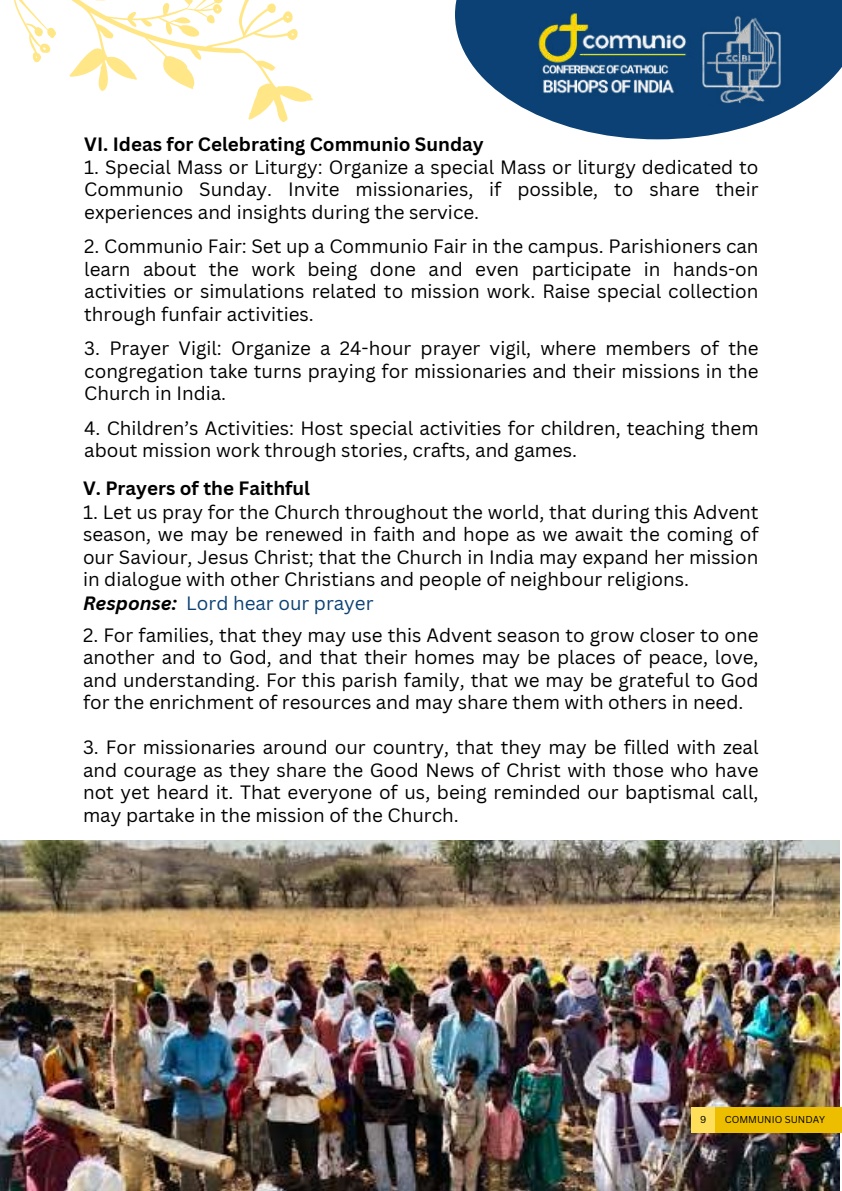
<style>
.page{position:relative;width:842px;height:1191px;background:#fff}
.page>*{position:absolute;margin:0;border:0;box-sizing:border-box;transform-origin:0 0}
.t1{font:18.8px/22.6px "Canva Sans";color:#000;text-align:justify}
.t2{font:700 18.8px "Canva Sans";color:#000}
.t3{font:18.8px "Canva Sans";color:#0b4174}
.t4{font:9.8px "Canva Sans";color:#000}
.s1{font-weight:700;font-style:italic;color:#000}
</style>
<div class="page">
<img style="left:0;top:840px;width:839px;height:351px">
<div style="left:691px;top:1107px;width:151px;height:25px;background:#ffde59"></div>
<div style="left:715px;top:1107px;width:127px;height:25px;background:#edbe00"></div>
<svg style="left:455px;top:0;width:387px;height:139px;fill:#0b4174"></svg>
<img style="left:523px;top:12px;width:272px;height:94px">
<svg style="left:14px;top:0;width:299px;height:122px"></svg>
<p class="t2" style="left:84px;top:131px;width:401px">VI. Ideas for Celebrating Communio Sunday</p>
<p class="t1" style="left:84px;top:155px;width:675px">1. Special Mass or Liturgy: Organize a special Mass or liturgy dedicated to Communio Sunday. Invite missionaries, if possible, to share their experiences and insights during the service.</p>
<p class="t1" style="left:84px;top:235px;width:675px">2. Communio Fair: Set up a Communio Fair in the campus. Parishioners can learn about the work being done and even participate in hands-on activities or simulations related to mission work. Raise special collection through funfair activities.</p>
<p class="t1" style="left:84px;top:337px;width:675px">3. Prayer Vigil: Organize a 24-hour prayer vigil, where members of the congregation take turns praying for missionaries and their missions in the Church in India.</p>
<p class="t1" style="left:84px;top:416px;width:675px">4. Children’s Activities: Host special activities for children, teaching them about mission work through stories, crafts, and games.</p>
<p class="t2" style="left:83px;top:475px;width:228px">V. Prayers of the Faithful</p>
<p class="t1" style="left:83px;top:500px;width:677px">1. Let us pray for the Church throughout the world, that during this Advent season, we may be renewed in faith and hope as we await the coming of our Saviour, Jesus Christ; that the Church in India may expand her mission in dialogue with other Christians and people of neighbour religions.</p>
<p class="t1" style="left:83px;top:623px;width:677px">2. For families, that they may use this Advent season to grow closer to one another and to God, and that their homes may be places of peace, love, and understanding. For this parish family, that we may be grateful to God for the enrichment of resources and may share them with others in need.</p>
<p class="t1" style="left:83px;top:736px;width:677px">3. For missionaries around our country, that they may be filled with zeal and courage as they share the Good News of Christ with those who have not yet heard it. That everyone of us, being reminded our baptismal call, may partake in the mission of the Church.</p>
<p class="t3" style="left:83px;top:590px;width:292px"><span class="s1">Response:</span> Lord hear our prayer</p>
<p class="t4" style="left:700px;top:1113px;width:8px">9</p>
<p class="t4" style="left:725px;top:1113px;width:102px">COMMUNIO SUNDAY</p>
</div>
